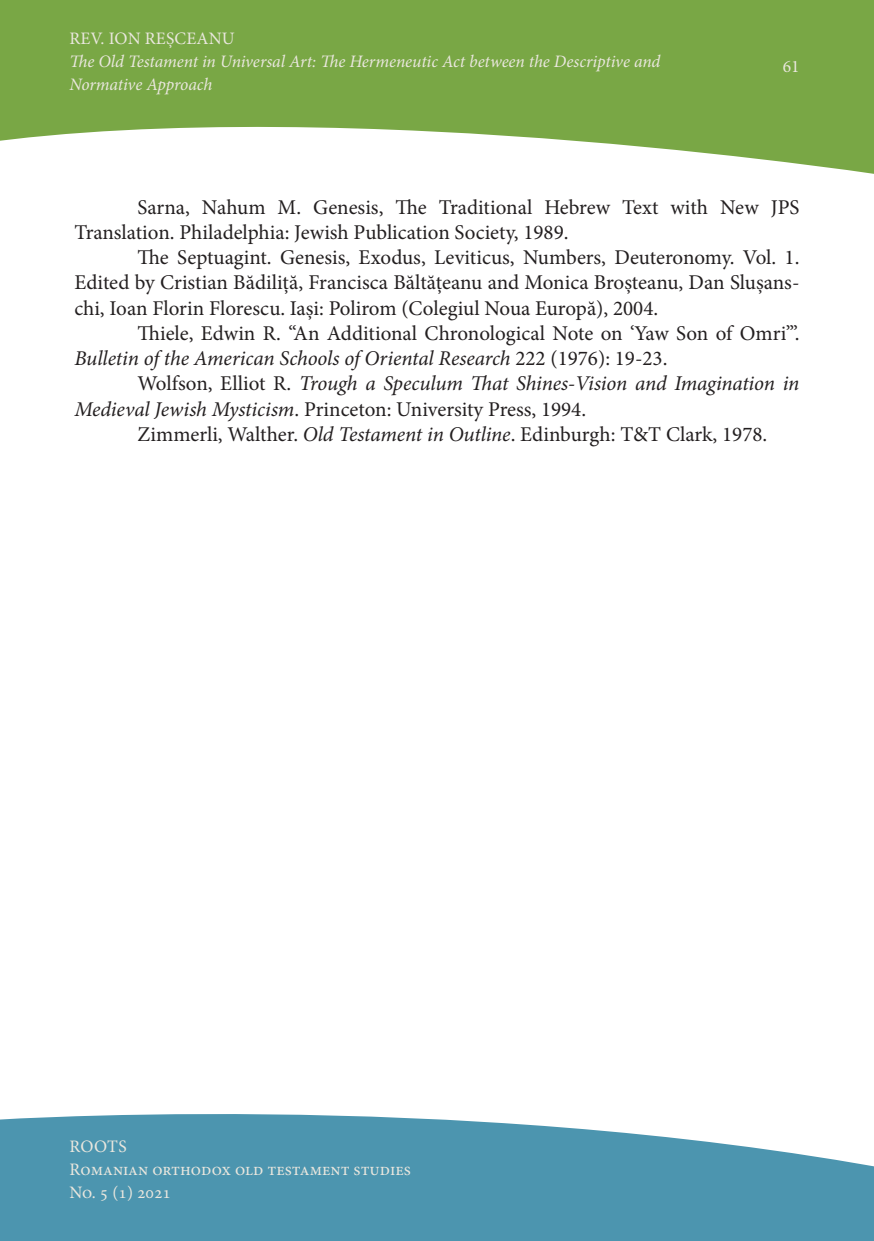
<style>
.page{position:relative;width:874px;height:1241px;background:#fff}
.page>*{position:absolute;margin:0;border:0;box-sizing:border-box;transform-origin:0 0}
.t1{font:21px/25.2px "Minion Pro";color:#231f20}
.t2{font:italic 21px/25.2px "Minion Pro";letter-spacing:-.01em;color:#231f20}
.t3{font:italic 17.5px/22.8px "Minion Pro";letter-spacing:-.005em;color:#eae7de}
.t4{font:17.5px/22.8px "Minion Pro";color:#eae7de}
.s1{font-style:italic}
.s2{font-style:normal}
</style>
<div class="page">
<svg style="left:0;top:0;width:873px;height:174px;fill:#79a745"></svg>
<svg style="left:0;top:1114px;width:873px;height:126px;background:#5e9fb7"></svg>
<p class="t4" style="left:70px;top:28px;width:167px">REV. ION REȘCEANU</p>
<p class="t3" style="left:69px;top:50px;width:592px">The Old Testament in Universal Art: The Hermeneutic Act between the Descriptive and<br>Normative Approach</p>
<p class="t4" style="left:782px;top:55px;width:18px">61</p>
<p class="t1" style="left:74px;top:194px;width:726px;text-indent:63px">Sarna, Nahum M. Genesis, The Traditional Hebrew Text with New JPS<br>Translation. Philadelphia: Jewish Publication Society, 1989.</p>
<p class="t1" style="left:74px;top:245px;width:726px;text-align:justify;text-indent:63px">The Septuagint. Genesis, Exodus, Leviticus, Numbers, Deuteronomy. Vol. 1.<br>Edited by Cristian Bădiliță, Francisca Băltățeanu and Monica Broșteanu, Dan Slușans&shy;chi, Ioan Florin Florescu. Iași: Polirom (Colegiul Noua Europă), 2004.</p>
<p class="t1" style="left:74px;top:320px;width:726px;text-indent:63px">Thiele, Edwin R. “An Additional Chronological Note on ‘Yaw Son of Omri’”.<br><span class="s1">Bulletin of the American Schools of Oriental Research</span> 222 (1976): 19-23.</p>
<p class="t2" style="left:74px;top:371px;width:726px;text-indent:63px"><span class="s2">Wolfson, Elliot R.</span> Trough a Speculum That Shines-Vision and Imagination in<br>Medieval Jewish Mysticism<span class="s2">. Princeton: University Press, 1994.</span></p>
<p class="t1" style="left:137px;top:421px;width:631px">Zimmerli, Walther. <span class="s1">Old Testament in Outline</span>. Edinburgh: T&amp;T Clark, 1978.</p>
<p class="t4" style="left:69px;top:1135px;width:343px">ROOTS<br>Romanian orthodox old testament studies<br>No. 5 (1) 2021</p>
</div>
